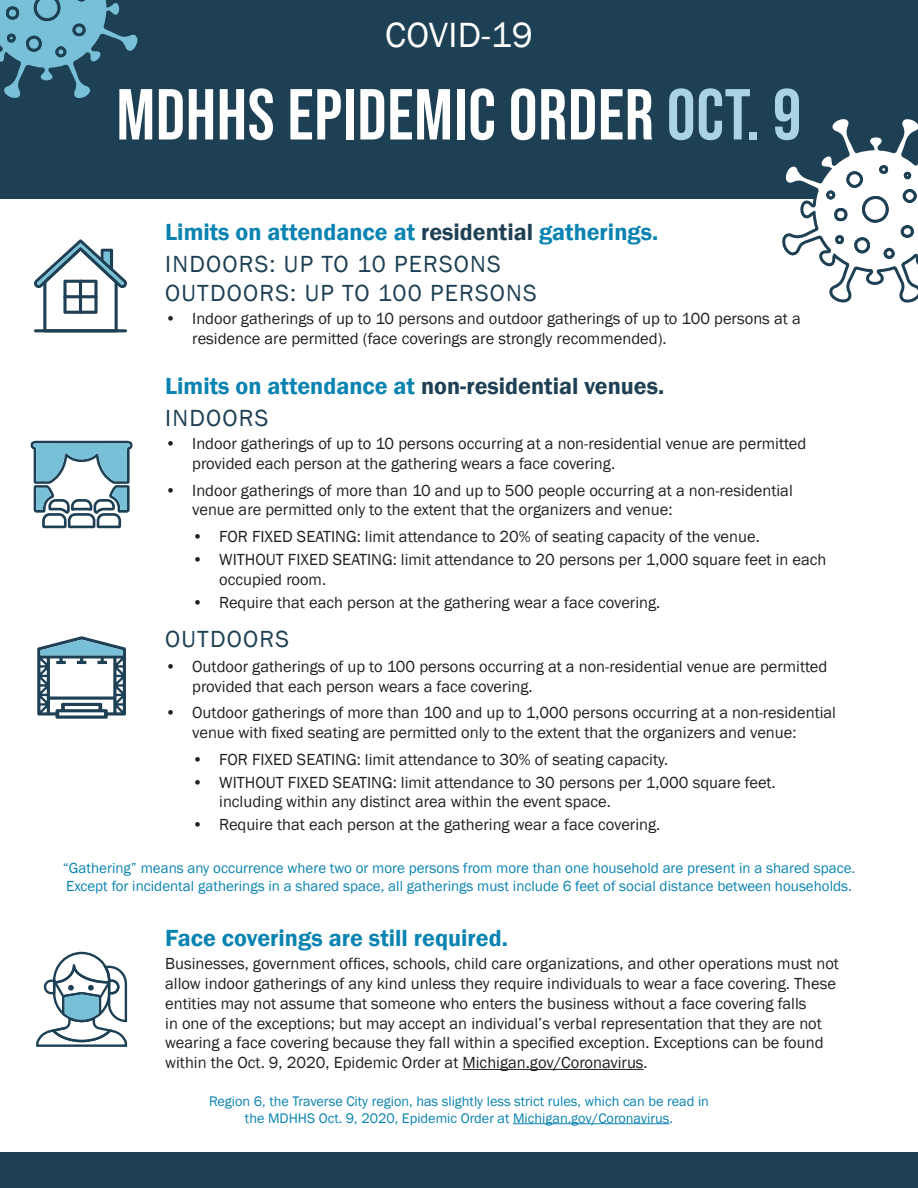
<style>
.page{position:relative;width:918px;height:1188px;background:#fff}
.page>*{position:absolute;margin:0;border:0;box-sizing:border-box;transform-origin:0 0}
.t1{font:72px "Bebas Neue";letter-spacing:.01em;color:#fff}
.t2{font:36px "Franklin Gothic";letter-spacing:.01em;color:#fff}
.t3{font:600 24px "Franklin Gothic";color:#0983b1}
.t4{font:24px/28.8px "Franklin Gothic";letter-spacing:.05em;color:#1e4054}
.t5{font:600 24px "Franklin Gothic";color:#1e4054}
.Paragraph_Style_1{font:16.5px/19.8px "Franklin Gothic";color:#231f20}
.t6{font:15px/18px "Franklin Gothic";color:#0983b1}
.t7{font:14.25px/17.1px "Franklin Gothic";color:#0983b1;text-align:center}
.s1{color:#aad3e3}
.s2{color:#1e4054}
.s3{color:#0983b1}
</style>
<div class="page">
<svg style="left:34px;top:239px;width:93px;height:93px"></svg>
<div style="left:0;top:0;width:918px;height:198px;background:#1e4054"></div>
<div style="left:0;top:1152px;width:918px;height:36px;background:#1e4054"></div>
<hr style="left:513px;top:1123px;width:156px;height:1px;background:#0983b1">
<hr style="left:463px;top:1069px;width:181px;height:1px;background:#231f20">
<svg style="left:37px;top:636px;width:89px;height:83px"></svg>
<svg style="left:36px;top:952px;width:91px;height:95px"></svg>
<svg style="left:30px;top:441px;width:103px;height:87px"></svg>
<svg style="left:781px;top:119px;width:137px;height:184px"></svg>
<div style="left:904px;top:172px;width:7px;height:7px;border:3px solid #1e4054;border-radius:50%"></div>
<svg style="left:0;top:0;width:138px;height:98px"></svg>
<div style="left:7px;top:34px;width:9px;height:9px;border:3px solid #1e4054;border-radius:3px"></div>
<p class="t2" style="left:385px;top:12px;width:149px">COVID-19</p>
<p class="t1" style="left:116px;top:74px;width:687px">MDHHS EPIDEMIC ORDER <span class="s1">OCT. 9</span></p>
<p class="t3" style="left:165px;top:217px;width:495px">Limits on attendance at <span class="s2">residential</span> gatherings.</p>
<p class="t4" style="left:165px;top:250px;width:373px">INDOORS: UP TO 10 PERSONS<br>OUTDOORS: UP TO 100 PERSONS</p>
<p class="Paragraph_Style_1" style="left:192px;top:309px;width:610px;text-indent:-27px">• Indoor gatherings of up to 10 persons and outdoor gatherings of up to 100 persons at a residence are permitted (face coverings are strongly recommended).</p>
<p class="t5" style="left:165px;top:371px;width:501px"><span class="s3">Limits on attendance at</span> non-residential venues.</p>
<p class="t4" style="left:165px;top:404px;width:105px">INDOORS</p>
<p class="Paragraph_Style_1" style="left:192px;top:434px;width:616px;text-indent:-27px">• Indoor gatherings of up to 10 persons occurring at a non-residential venue are permitted provided each person at the gathering wears a face covering.</p>
<p class="Paragraph_Style_1" style="left:192px;top:480px;width:602px;text-indent:-27px">• Indoor gatherings of more than 10 and up to 500 people occurring at a non-residential venue are permitted only to the extent that the organizers and venue:</p>
<p class="Paragraph_Style_1" style="left:192px;top:527px;width:569px">• FOR FIXED SEATING: limit attendance to 20% of seating capacity of the venue.</p>
<p class="Paragraph_Style_1" style="left:219px;top:550px;width:609px;text-indent:-27px">• WITHOUT FIXED SEATING: limit attendance to 20 persons per 1,000 square feet in each occupied room.</p>
<p class="Paragraph_Style_1" style="left:192px;top:593px;width:470px">• Require that each person at the gathering wear a face covering.</p>
<p class="t4" style="left:165px;top:625px;width:125px">OUTDOORS</p>
<p class="Paragraph_Style_1" style="left:192px;top:657px;width:637px;text-indent:-27px">• Outdoor gatherings of up to 100 persons occurring at a non-residential venue are permitted provided that each person wears a face covering.</p>
<p class="Paragraph_Style_1" style="left:192px;top:703px;width:645px;text-indent:-27px">• Outdoor gatherings of more than 100 and up to 1,000 persons occurring at a non-residential venue with fixed seating are permitted only to the extent that the organizers and venue:</p>
<p class="Paragraph_Style_1" style="left:192px;top:750px;width:478px">• FOR FIXED SEATING: limit attendance to 30% of seating capacity.</p>
<p class="Paragraph_Style_1" style="left:219px;top:773px;width:558px;text-indent:-27px">• WITHOUT FIXED SEATING: limit attendance to 30 persons per 1,000 square feet. including within any distinct area within the event space.</p>
<p class="Paragraph_Style_1" style="left:192px;top:815px;width:470px">• Require that each person at the gathering wear a face covering.</p>
<p class="t6" style="left:63px;top:859px;width:794px">“Gathering” means any occurrence where two or more persons from more than one household are present in a shared space.<br>Except for incidental gatherings in a shared space, all gatherings must include 6 feet of social distance between households.</p>
<p class="t3" style="left:165px;top:923px;width:344px">Face coverings are still required.</p>
<p class="Paragraph_Style_1" style="left:165px;top:954px;width:675px">Businesses, government offices, schools, child care organizations, and other operations must not allow indoor gatherings of any kind unless they require individuals to wear a face covering. These entities may not assume that someone who enters the business without a face covering falls<br>in one of the exceptions; but may accept an individual’s verbal representation that they are not wearing a face covering because they fall within a specified exception. Exceptions can be found within the Oct. 9, 2020, Epidemic Order at Michigan.gov/Coronavirus.</p>
<p class="t7" style="left:209px;top:1093px;width:501px">Region 6, the Traverse City region, has slightly less strict rules, which can be read in the MDHHS Oct. 9, 2020, Epidemic Order at Michigan.gov/Coronavirus.</p>
</div>
